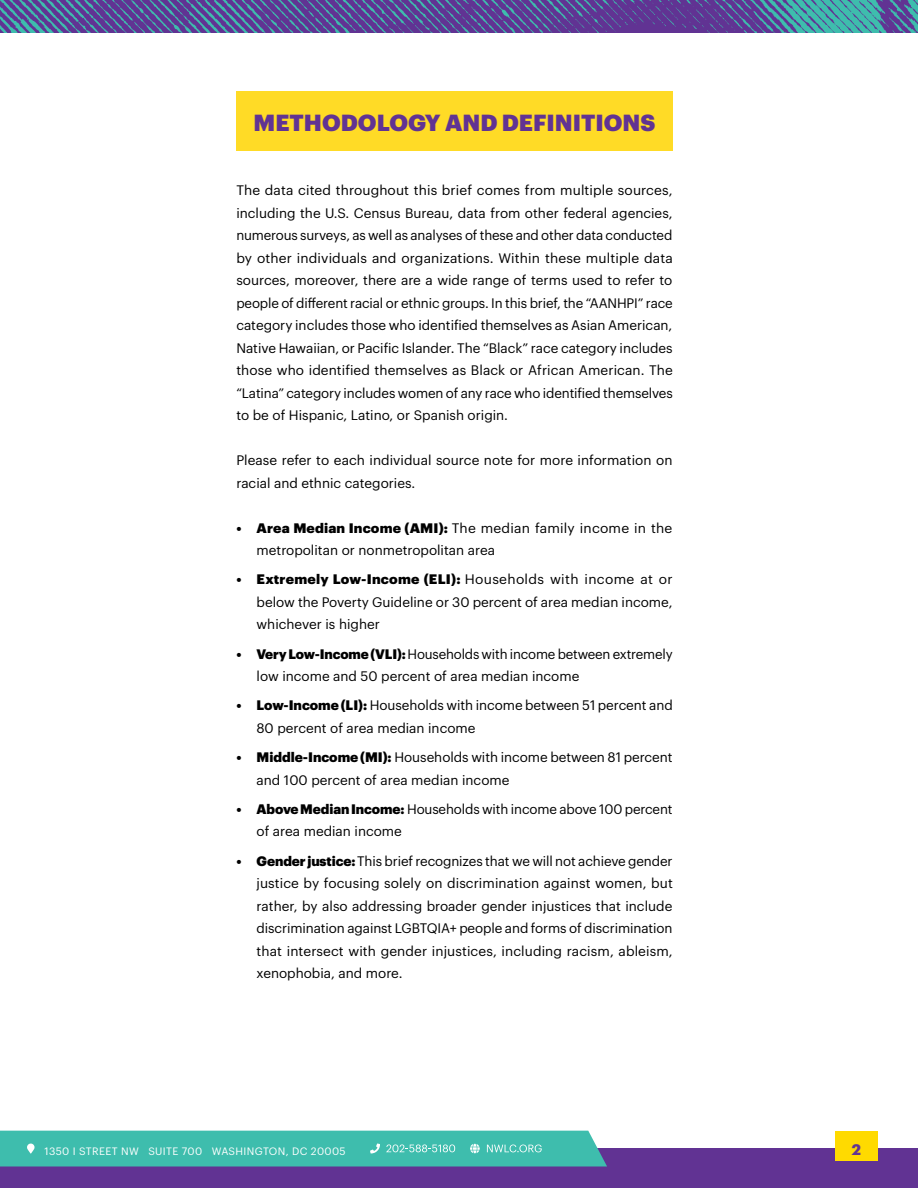
<style>
.page{position:relative;width:918px;height:1188px;background:#fff}
.page>*{position:absolute;margin:0;border:0;box-sizing:border-box;transform-origin:0 0}
.t1{font:900 22.8px "Graphik";color:#613393}
.t2{font:700 15px "Graphik";color:#613393}
.t3{font:13.5px/22.5px "Graphik";color:#000}
.t4{font:10.5px "Graphik";letter-spacing:.035em;color:#fff}
.s1{font-weight:900}
</style>
<div class="page">
<div style="left:0;top:1149px;width:918px;height:39px;background:#613393"></div>
<div style="left:0;top:1131px;width:607px;height:35px;background:#3ebdad"></div>
<div style="left:835px;top:1131px;width:43px;height:30px;background:#ffda00"></div>
<img style="left:0;top:0;width:918px;height:33px">
<div style="left:236px;top:92px;width:437px;height:59px;background:#ffdb26"></div>
<h1 class="t1" style="left:254px;top:105px;width:403px">METHODOLOGY AND DEFINITIONS</h1>
<p class="t3" style="left:236px;top:178px;width:438px;text-align:justify">The data cited throughout this brief comes from multiple sources, including the U.S. Census Bureau, data from other federal agencies, numerous surveys, as well as analyses of these and other data conducted by other individuals and organizations. Within these multiple data sources, moreover, there are a wide range of terms used to refer to people of different racial or ethnic groups. In this brief, the “AANHPI” race category includes those who identified themselves as Asian American, Native Hawaiian, or Pacific Islander. The “Black” race category includes those who identified themselves as Black or African American. The “Latina” category includes women of any race who identified themselves to be of Hispanic, Latino, or Spanish origin.</p>
<p class="t3" style="left:236px;top:448px;width:438px">Please refer to each individual source note for more information on racial and ethnic categories.</p>
<p class="t3" style="left:257px;top:515px;width:417px;text-indent:-20px"><span class="s1">• Area Median Income (AMI):</span> The median family income in the metropolitan or nonmetropolitan area</p>
<p class="t3" style="left:257px;top:567px;width:418px;text-align:justify;text-indent:-20px"><span class="s1">• Extremely Low-Income (ELI):</span> Households with income at or below the Poverty Guideline or 30 percent of area median income, whichever is higher</p>
<p class="t3" style="left:257px;top:641px;width:418px;text-indent:-20px"><span class="s1">• Very Low-Income (VLI):</span> Households with income between extremely low income and 50 percent of area median income</p>
<p class="t3" style="left:257px;top:693px;width:418px;text-indent:-20px"><span class="s1">• Low-Income (LI):</span> Households with income between 51 percent and<br>80 percent of area median income</p>
<p class="t3" style="left:257px;top:745px;width:418px;text-indent:-20px"><span class="s1">• Middle-Income (MI):</span> Households with income between 81 percent and 100 percent of area median income</p>
<p class="t3" style="left:257px;top:797px;width:418px;text-indent:-20px"><span class="s1">• Above Median Income:</span> Households with income above 100 percent of area median income</p>
<p class="t3" style="left:257px;top:848px;width:418px;text-align:justify;text-indent:-20px"><span class="s1">• Gender justice:</span> This brief recognizes that we will not achieve gender justice by focusing solely on discrimination against women, but rather, by also addressing broader gender injustices that include discrimination against LGBTQIA+ people and forms of discrimination that intersect with gender injustices, including racism, ableism, xenophobia, and more.</p>
<p class="t4" style="left:45px;top:1143px;width:303px">1350 I STREET NW SUITE 700 WASHINGTON, DC 20005</p>
<p class="t2" style="left:852px;top:1138px;width:11px">2</p>
</div>
